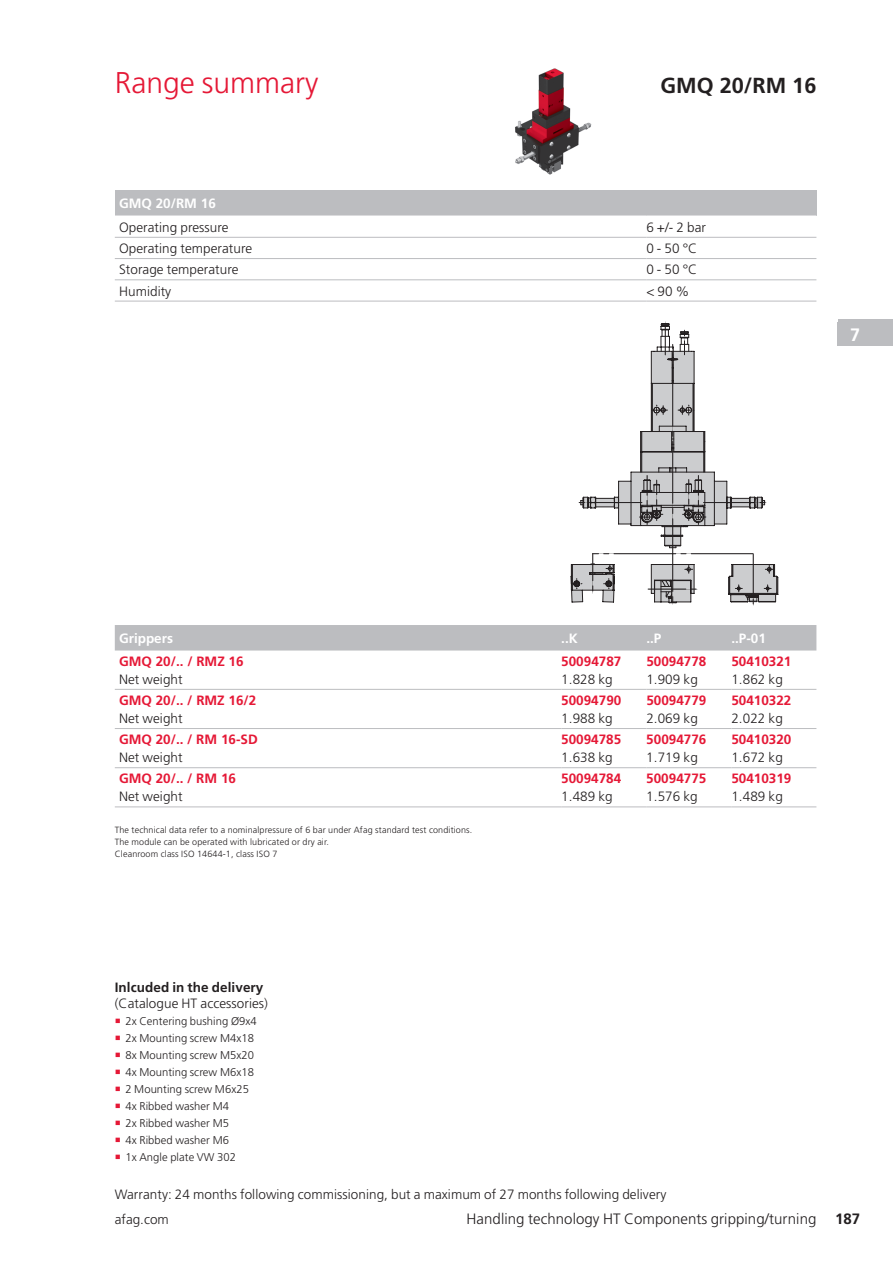
<style>
.page{position:relative;width:893px;height:1263px;background:#fff}
.page>*{position:absolute;margin:0;border:0;box-sizing:border-box;transform-origin:0 0}
.t1{font:300 30px "Frutiger LT Pro";color:#e51836}
.t2{font:700 21.75px "Frutiger LT Pro";color:#231f20}
.t3{font:700 18px "Frutiger LT Pro";color:#fff}
.t4{font:300 15px "Frutiger LT Pro";letter-spacing:.005em;color:#231f20}
.t5{font:300 13.5px "Frutiger LT Pro";letter-spacing:.005em;color:#231f20}
.t6{font:700 13.5px "Frutiger LT Pro";color:#e51836}
.t7{font:700 13.5px "Frutiger LT Pro";color:#fff}
.t8{font:700 13.5px "Frutiger LT Pro";letter-spacing:.005em;color:#231f20}
.t9{font:300 11.25px/17px "Frutiger LT Pro";letter-spacing:.005em;color:#231f20}
.t10{font:300 9px/12px "Frutiger LT Pro";letter-spacing:.015em;color:#231f20}
.s1{font-weight:700}
</style>
<div class="page">
<img style="left:515px;top:68px;width:77px;height:106px">
<div style="left:115px;top:190px;width:701px;height:26px;background:#bcbdc0"></div>
<hr style="left:115px;top:237px;width:531px;height:1px;background:#bcbdc0">
<hr style="left:646px;top:237px;width:170px;height:1px;background:#bcbdc0">
<hr style="left:115px;top:258px;width:531px;height:1px;background:#bcbdc0">
<hr style="left:646px;top:258px;width:170px;height:1px;background:#bcbdc0">
<hr style="left:115px;top:279px;width:531px;height:1px;background:#bcbdc0">
<hr style="left:646px;top:279px;width:170px;height:1px;background:#bcbdc0">
<hr style="left:115px;top:301px;width:531px;height:1px;background:#bcbdc0">
<hr style="left:646px;top:301px;width:170px;height:1px;background:#bcbdc0">
<svg style="left:571px;top:321px;width:207px;height:284px"></svg>
<div style="left:115px;top:625px;width:701px;height:25px;background:#bcbdc0"></div>
<hr style="left:115px;top:689px;width:446px;height:1px;background:#bcbdc0">
<hr style="left:115px;top:728px;width:446px;height:1px;background:#bcbdc0">
<hr style="left:115px;top:767px;width:446px;height:1px;background:#bcbdc0">
<hr style="left:115px;top:806px;width:446px;height:1px;background:#bcbdc0">
<hr style="left:561px;top:689px;width:85px;height:1px;background:#bcbdc0">
<hr style="left:646px;top:689px;width:85px;height:1px;background:#bcbdc0">
<hr style="left:731px;top:689px;width:85px;height:1px;background:#bcbdc0">
<hr style="left:561px;top:728px;width:85px;height:1px;background:#bcbdc0">
<hr style="left:646px;top:728px;width:85px;height:1px;background:#bcbdc0">
<hr style="left:731px;top:728px;width:85px;height:1px;background:#bcbdc0">
<hr style="left:561px;top:767px;width:85px;height:1px;background:#bcbdc0">
<hr style="left:646px;top:767px;width:85px;height:1px;background:#bcbdc0">
<hr style="left:731px;top:767px;width:85px;height:1px;background:#bcbdc0">
<hr style="left:561px;top:806px;width:85px;height:1px;background:#bcbdc0">
<hr style="left:646px;top:806px;width:85px;height:1px;background:#bcbdc0">
<hr style="left:731px;top:806px;width:85px;height:1px;background:#bcbdc0">
<div style="left:837px;top:322px;width:56px;height:24px;background:#bcbdc0"></div>
<hr style="left:838px;top:320px;width:55px;height:3px;background:#bcbdc0">
<h1 class="t1" style="left:115px;top:65px;width:205px">Range summary</h1>
<h2 class="t2" style="left:660px;top:72px;width:157px">GMQ 20/RM 16</h2>
<p class="t7" style="left:119px;top:195px;width:98px">GMQ 20/RM 16</p>
<p class="t5" style="left:119px;top:219px;width:111px">Operating pressure</p>
<p class="t5" style="left:646px;top:219px;width:61px">6 +/- 2 bar</p>
<p class="t5" style="left:119px;top:240px;width:135px">Operating temperature</p>
<p class="t5" style="left:646px;top:240px;width:52px">0 - 50 °C</p>
<p class="t5" style="left:119px;top:262px;width:121px">Storage temperature</p>
<p class="t5" style="left:646px;top:262px;width:52px">0 - 50 °C</p>
<p class="t5" style="left:119px;top:283px;width:54px">Humidity</p>
<p class="t5" style="left:646px;top:283px;width:44px">&lt; 90 %</p>
<h3 class="t3" style="left:850px;top:324px;width:12px">7</h3>
<p class="t7" style="left:119px;top:630px;width:55px">Grippers</p>
<p class="t7" style="left:561px;top:630px;width:18px">..K</p>
<p class="t7" style="left:646px;top:630px;width:17px">..P</p>
<p class="t7" style="left:731px;top:630px;width:36px">..P-01</p>
<p class="t6" style="left:119px;top:653px;width:126px">GMQ 20/.. / RMZ 16</p>
<p class="t5" style="left:119px;top:671px;width:65px">Net weight</p>
<p class="t6" style="left:561px;top:653px;width:62px">50094787</p>
<p class="t5" style="left:561px;top:671px;width:53px">1.828 kg</p>
<p class="t6" style="left:646px;top:653px;width:62px">50094778</p>
<p class="t5" style="left:646px;top:671px;width:53px">1.909 kg</p>
<p class="t6" style="left:731px;top:653px;width:62px">50410321</p>
<p class="t5" style="left:731px;top:671px;width:53px">1.862 kg</p>
<p class="t6" style="left:119px;top:692px;width:139px">GMQ 20/.. / RMZ 16/2</p>
<p class="t5" style="left:119px;top:710px;width:65px">Net weight</p>
<p class="t6" style="left:561px;top:692px;width:62px">50094790</p>
<p class="t5" style="left:561px;top:710px;width:53px">1.988 kg</p>
<p class="t6" style="left:646px;top:692px;width:62px">50094779</p>
<p class="t5" style="left:646px;top:710px;width:53px">2.069 kg</p>
<p class="t6" style="left:731px;top:692px;width:62px">50410322</p>
<p class="t5" style="left:731px;top:710px;width:53px">2.022 kg</p>
<p class="t6" style="left:119px;top:731px;width:140px">GMQ 20/.. / RM 16-SD</p>
<p class="t5" style="left:119px;top:750px;width:65px">Net weight</p>
<p class="t6" style="left:561px;top:731px;width:62px">50094785</p>
<p class="t5" style="left:561px;top:750px;width:53px">1.638 kg</p>
<p class="t6" style="left:646px;top:731px;width:62px">50094776</p>
<p class="t5" style="left:646px;top:750px;width:53px">1.719 kg</p>
<p class="t6" style="left:731px;top:731px;width:62px">50410320</p>
<p class="t5" style="left:731px;top:750px;width:53px">1.672 kg</p>
<p class="t6" style="left:119px;top:771px;width:119px">GMQ 20/.. / RM 16</p>
<p class="t5" style="left:119px;top:789px;width:65px">Net weight</p>
<p class="t6" style="left:561px;top:771px;width:62px">50094784</p>
<p class="t5" style="left:561px;top:789px;width:53px">1.489 kg</p>
<p class="t6" style="left:646px;top:771px;width:62px">50094775</p>
<p class="t5" style="left:646px;top:789px;width:53px">1.576 kg</p>
<p class="t6" style="left:731px;top:771px;width:62px">50410319</p>
<p class="t5" style="left:731px;top:789px;width:53px">1.489 kg</p>
<p class="t10" style="left:115px;top:824px;width:359px">The technical data refer to a nominalpressure of 6 bar under Afag standard test conditions.<br>The module can be operated with lubricated or dry air.<br>Cleanroom class ISO 14644-1, class ISO 7</p>
<p class="t8" style="left:115px;top:979px;width:150px">Inlcuded in the delivery</p>
<p class="t5" style="left:115px;top:996px;width:155px">(Catalogue HT accessories)</p>
<p class="t9" style="left:125px;top:1013px;width:133px">2x Centering bushing Ø9x4<br>2x Mounting screw M4x18<br>8x Mounting screw M5x20<br>4x Mounting screw M6x18<br>2 Mounting screw M6x25<br>4x Ribbed washer M4<br>2x Ribbed washer M5<br>4x Ribbed washer M6<br>1x Angle plate VW 302</p>
<p class="t5" style="left:115px;top:1187px;width:553px">Warranty: 24 months following commissioning, but a maximum of 27 months following delivery</p>
<p class="t5" style="left:115px;top:1211px;width:55px">afag.com</p>
<p class="t4" style="left:466px;top:1210px;width:395px">Handling technology HT Components gripping/turning <span class="s1">187</span></p>
</div>
